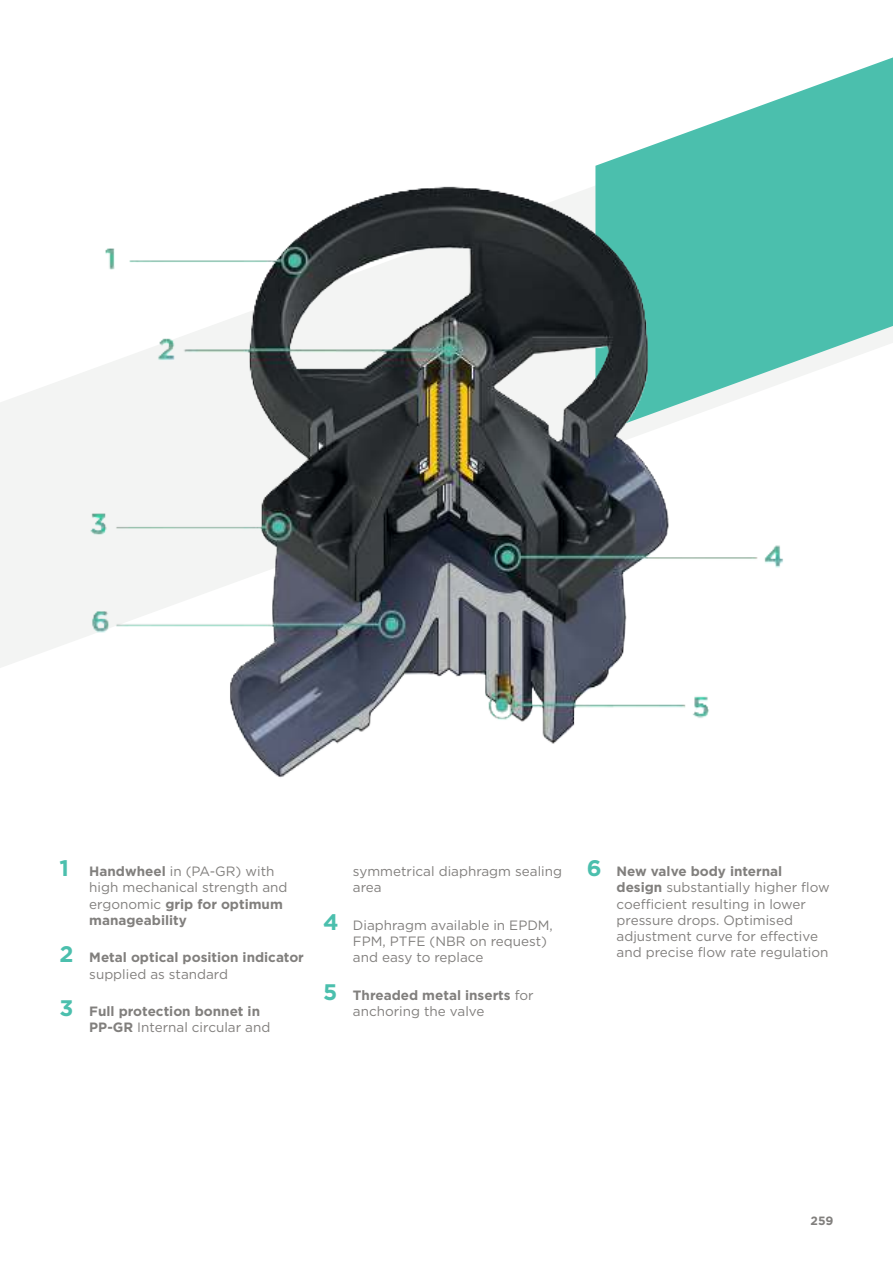
<style>
.page{position:relative;width:893px;height:1263px;background:#fff}
.page>*{position:absolute;margin:0;border:0;box-sizing:border-box;transform-origin:0 0}
.t1{font:13.5px/16.2px "Gotham";color:#817f7d}
.t2{font:700 13.5px/16.2px "Gotham";color:#817f7d}
.t3{font:700 12px "Gotham";color:#817f7d}
.s1{font-weight:700;font-size:22.5px;color:#4bbfad}
.s2{font-weight:700}
.s3{font-size:22.5px;color:#4bbfad}
.s4{font-weight:400}
</style>
<div class="page">
<svg style="left:0;top:381px;width:60px;height:287px;fill:#f3f4f3"></svg>
<svg style="left:729px;top:57px;width:164px;height:307px;fill:#4bbfad"></svg>
<img style="left:60px;top:117px;width:774px;height:661px">
<p class="t1" style="left:89px;top:864px;width:200px;text-indent:-30px"><span class="s1">1</span> <span class="s2">Handwheel</span> in (PA-GR) with high mechanical strength and ergonomic <span class="s2">grip for optimum manageability</span></p>
<p class="t2" style="left:89px;top:950px;width:216px;text-indent:-30px"><span class="s3">2</span> Metal optical position indicator <span class="s4">supplied as standard</span></p>
<p class="t2" style="left:89px;top:1004px;width:183px;text-indent:-30px"><span class="s3">3</span> Full protection bonnet in<br>PP-GR <span class="s4">Internal circular and</span></p>
<p class="t1" style="left:353px;top:864px;width:211px">symmetrical diaphragm sealing area</p>
<p class="t1" style="left:353px;top:918px;width:201px;text-indent:-30px"><span class="s1">4</span> Diaphragm available in EPDM,<br>FPM, PTFE (NBR on request) and easy to replace</p>
<p class="t2" style="left:353px;top:988px;width:182px;text-indent:-30px"><span class="s3">5</span> Threaded metal inserts <span class="s4">for anchoring the valve</span></p>
<p class="t1" style="left:617px;top:864px;width:215px;text-indent:-30px"><span class="s1">6</span> <span class="s2">New valve body internal design</span> substantially higher flow coefficient resulting in lower pressure drops. Optimised adjustment curve for effective and precise flow rate regulation</p>
<p class="t3" style="left:810px;top:1215px;width:24px">259</p>
</div>
